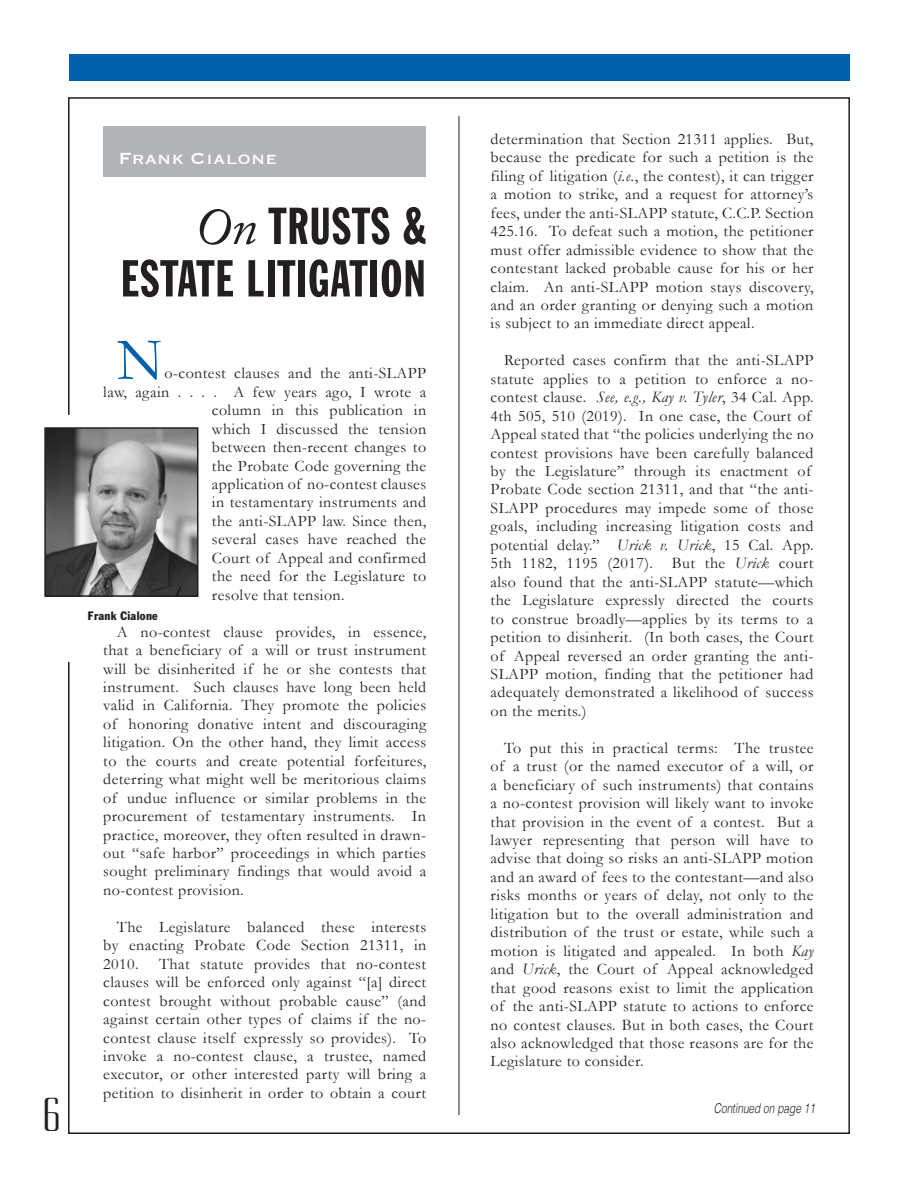
<style>
.page{position:relative;width:918px;height:1188px;background:#fff}
.page>*{position:absolute;margin:0;border:0;box-sizing:border-box;transform-origin:0 0}
.t1{font:60px "Garamond";color:#0060aa}
.t2{font:51px/52.5px "Franklin Gothic Extra Cond";letter-spacing:.03em;color:#231f20;text-align:right}
.t3{font:300 42px "Eden Pro";color:#231f20;scale:.9 1}
.t4{font:21px "Copperplate";letter-spacing:.02em;color:#fff}
.t5{font:16.05px/18.5px "Garamond";letter-spacing:.025em;color:#231f20;text-align:justify}
.t6{font:italic 300 13.5px "Helvetica";color:#231f20;scale:.75 1}
.t7{font:condensed 12px "Franklin Gothic";letter-spacing:.025em;color:#231f20}
.s1{font-family:"Adobe Caslon";font-style:italic}
.s2{font-style:italic}
</style>
<div class="page">
<div style="left:69px;top:54px;width:780px;height:27px;background:#0060aa"></div>
<div style="left:103px;top:126px;width:322px;height:51px;background:#b2b3b7"></div>
<hr style="left:459px;top:116px;width:1px;height:999px;background:#231f20">
<img style="left:47px;top:430px;width:148px;height:164px">
<div style="left:44px;top:427px;width:154px;height:170px;border:2px solid #231f20"></div>
<p class="t3" style="left:42px;top:1088px;width:22px">6</p>
<p class="t4" style="left:119px;top:145px;width:160px">Frank Cialone</p>
<p class="t2" style="left:121px;top:200px;width:306px"><span class="s1">On</span> TRUSTS &amp;<br>ESTATE LITIGATION</p>
<p class="t1" style="left:117px;top:319px;width:48px">N</p>
<p class="t5" style="left:165px;top:364px;width:263px">o-contest clauses and the anti-SLAPP</p>
<p class="t5" style="left:103px;top:382px;width:324px">law, again . . . . A few years ago, I wrote a</p>
<p class="t5" style="left:212px;top:401px;width:216px">column in this publication in</p>
<p class="t5" style="left:212px;top:419px;width:216px">which I discussed the tension</p>
<p class="t5" style="left:212px;top:437px;width:216px">between then-recent changes to</p>
<p class="t5" style="left:212px;top:456px;width:216px">the Probate Code governing the</p>
<p class="t5" style="left:212px;top:474px;width:216px">application of no-contest clauses</p>
<p class="t5" style="left:212px;top:493px;width:216px">in testamentary instruments and</p>
<p class="t5" style="left:212px;top:511px;width:216px">the anti-SLAPP law. Since then,</p>
<p class="t5" style="left:212px;top:530px;width:216px">several cases have reached the</p>
<p class="t5" style="left:212px;top:548px;width:216px">Court of Appeal and confirmed</p>
<p class="t5" style="left:212px;top:567px;width:216px">the need for the Legislature to</p>
<p class="t5" style="left:212px;top:585px;width:134px">resolve that tension.</p>
<p class="t5" style="left:103px;top:622px;width:324px;text-indent:14px">A no-contest clause provides, in essence, that a beneficiary of a will or trust instrument will be disinherited if he or she contests that instrument. Such clauses have long been held valid in California. They promote the policies of honoring donative intent and discouraging litigation. On the other hand, they limit access to the courts and create potential forfeitures, deterring what might well be meritorious claims of undue influence or similar problems in the procurement of testamentary instruments. In practice, moreover, they often resulted in drawn&shy;out “safe harbor” proceedings in which parties sought preliminary findings that would avoid a no-contest provision.</p>
<p class="t5" style="left:103px;top:917px;width:324px;text-indent:14px">The Legislature balanced these interests by enacting Probate Code Section 21311, in 2010.</p>
<p class="t7" style="left:88px;top:608px;width:71px">Frank Cialone</p>
<p class="t5" style="left:103px;top:954px;width:324px;text-indent:56px">That statute provides that no-contest clauses will be enforced only against “[a] direct contest brought without probable cause” (and against certain other types of claims if the no&shy;contest clause itself expressly so provides). To invoke a no-contest clause, a trustee, named executor, or other interested party will bring a petition to disinherit in order to obtain a court</p>
<p class="t5" style="left:491px;top:129px;width:324px">determination that Section 21311 applies. But, because the predicate for such a petition is the filing of litigation (<span class="s2">i.e.</span>, the contest), it can trigger a motion to strike, and a request for attorney’s fees, under the anti-SLAPP statute, C.C.P. Section 425.16. To defeat such a motion, the petitioner must offer admissible evidence to show that the contestant lacked probable cause for his or her claim. An anti-SLAPP motion stays discovery, and an order granting or denying such a motion is subject to an immediate direct appeal.</p>
<p class="t5" style="left:491px;top:351px;width:324px;text-align:left;text-indent:14px">Reported cases confirm that the anti-SLAPP statute applies to a petition to enforce a no&shy;contest clause. <span class="s2">See, e.g., Kay v. Tyler</span>, 34 Cal. App.<br>4th 505, 510 (2019). In one case, the Court of Appeal stated that “the policies underlying the no contest provisions have been carefully balanced by the Legislature” through its enactment of Probate Code section 21311, and that “the anti-SLAPP procedures may impede some of those goals, including increasing litigation costs and potential delay.” <span class="s2">Urick v. Urick</span>, 15 Cal. App.<br>5th 1182, 1195 (2017). But the <span class="s2">Urick</span> court also found that the anti-SLAPP statute—which the Legislature expressly directed the courts to construe broadly—applies by its terms to a petition to disinherit. (In both cases, the Court of Appeal reversed an order granting the anti-SLAPP motion, finding that the petitioner had adequately demonstrated a likelihood of success on the merits.)</p>
<p class="t5" style="left:491px;top:738px;width:324px;text-indent:14px">To put this in practical terms: The trustee of a trust (or the named executor of a will, or a beneficiary of such instruments) that contains a no-contest provision will likely want to invoke that provision in the event of a contest. But a lawyer representing that person will have to advise that doing so risks an anti-SLAPP motion and an award of fees to the contestant—and also risks months or years of delay, not only to the litigation but to the overall administration and distribution of the trust or estate, while such a motion is litigated and appealed. In both <span class="s2">Kay </span>and <span class="s2">Urick</span>, the Court of Appeal acknowledged that good reasons exist to limit the application of the anti-SLAPP statute to actions to enforce no contest clauses. But in both cases, the Court also acknowledged that those reasons are for the Legislature to consider.</p>
<p class="t6" style="left:714px;top:1097px;width:137px">Continued on page 11</p>
</div>
